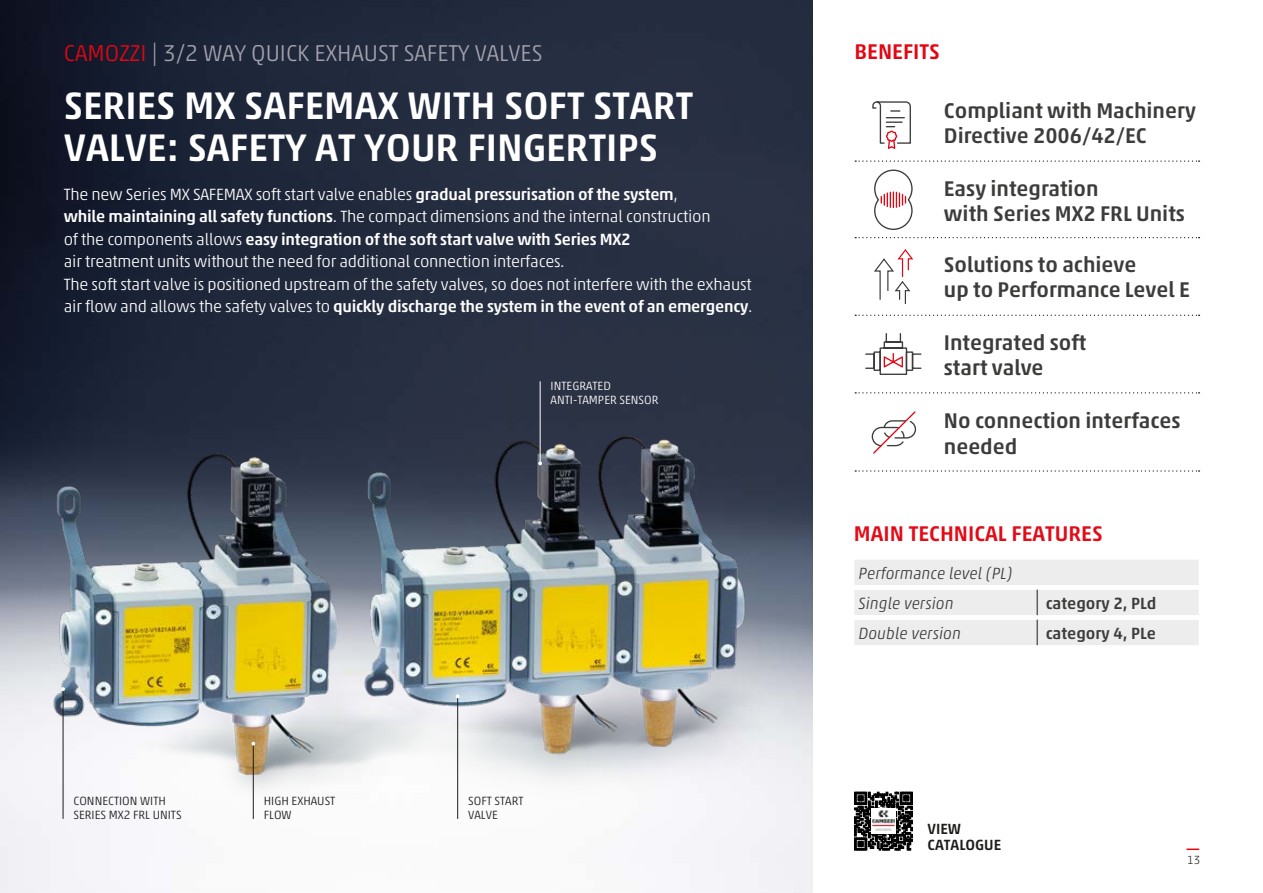
<style>
.page{position:relative;width:1263px;height:893px;background:#fff}
.page>*{position:absolute;margin:0;border:0;box-sizing:border-box;transform-origin:0 0}
.t1{font:500 39px/42px "Akko W1 G";color:#fff}
.t2{font:300 23.25px "Akko W1 G";color:#a3a1ad}
.t3{font:500 21.6px/25.2px "Akko W1 G";color:#3c3c3b}
.t4{font:500 21.6px "Akko W1 G";color:#e30b17}
.t5{font:500 21.6px "Akko W1 G";color:#e30613}
.t6{font:300 16.5px/22.5px "Akko W1 G";letter-spacing:-.015em;color:#fff}
.t7{font:italic 300 16.5px/30px "Akko W1 G";color:#3c3c3b}
.t8{font:500 16.5px "Akko W1 G";color:#3c3c3b}
.t9{font:500 15px/16.5px "Akko W1 G";color:#1d1d1b}
.t10{font:300 12.15px/13.5px "Akko W1 G";color:#1d1d1b}
.t11{font:300 12.15px/13.5px "Akko W1 G";color:#fff}
.t12{font:300 12px "Akko W1 G";color:#3c3c3b}
.s1{color:#e30613}
.s2{font-weight:500}
</style>
<div class="page">
<img style="left:0;top:0;width:812px;height:893px">
<img style="left:0;top:362px;width:795px;height:531px">
<svg style="left:871px;top:411px;width:46px;height:43px"></svg>
<svg style="left:865px;top:333px;width:57px;height:42px"></svg>
<svg style="left:872px;top:101px;width:39px;height:48px"></svg>
<svg style="left:874px;top:169px;width:39px;height:61px"></svg>
<svg style="left:855px;top:160px;width:344px;height:2px"></svg>
<svg style="left:855px;top:237px;width:344px;height:1px"></svg>
<svg style="left:855px;top:315px;width:344px;height:1px"></svg>
<svg style="left:855px;top:392px;width:344px;height:1px"></svg>
<svg style="left:855px;top:470px;width:344px;height:2px"></svg>
<svg style="left:854px;top:791px;width:59px;height:60px"></svg>
<svg style="left:854px;top:792px;width:58px;height:58px;background:#393939"></svg>
<img style="left:871px;top:809px;width:25px;height:24px">
<svg style="left:874px;top:249px;width:39px;height:55px"></svg>
<hr style="left:63px;top:690px;width:1px;height:129px;background:#1d1d1b">
<hr style="left:253px;top:744px;width:1px;height:75px;background:#1d1d1b">
<hr style="left:457px;top:696px;width:1px;height:123px;background:#1d1d1b">
<hr style="left:540px;top:381px;width:1px;height:84px;background:#fff">
<svg style="left:61px;top:687px;width:4px;height:4px"></svg>
<svg style="left:251px;top:742px;width:4px;height:3px"></svg>
<svg style="left:456px;top:694px;width:4px;height:4px"></svg>
<svg style="left:538px;top:461px;width:4px;height:4px"></svg>
<svg style="left:1186px;top:848px;width:13px;height:2px"></svg>
<svg style="left:854px;top:560px;width:345px;height:85px;background:#eee"></svg>
<h2 class="t2" style="left:64px;top:36px;width:480px"><span class="s1">CAMOZZI</span> | 3/2 WAY QUICK EXHAUST SAFETY VALVES</h2>
<h1 class="t1" style="left:64px;top:82px;width:631px">SERIES MX SAFEMAX WITH SOFT START<br>VALVE: SAFETY AT YOUR FINGERTIPS</h1>
<p class="t6" style="left:64px;top:182px;width:690px">The new Series MX SAFEMAX soft start valve enables <span class="s2">gradual pressurisation of the system</span>,<br><span class="s2">while maintaining all safety functions</span>. The compact dimensions and the internal construction<br>of the components allows <span class="s2">easy integration of the soft start valve with Series MX2<br></span>air treatment units without the need for additional connection interfaces.<br>The soft start valve is positioned upstream of the safety valves, so does not interfere with the exhaust air flow and allows the safety valves to <span class="s2">quickly discharge the system in the event of an emergency</span>.</p>
<p class="t11" style="left:551px;top:379px;width:109px">INTEGRATED<br>ANTI-TAMPER SENSOR</p>
<p class="t10" style="left:74px;top:793px;width:110px">CONNECTION WITH<br>SERIES MX2 FRL UNITS</p>
<p class="t10" style="left:264px;top:793px;width:73px">HIGH EXHAUST<br>FLOW</p>
<p class="t10" style="left:468px;top:793px;width:57px">SOFT START<br>VALVE</p>
<h3 class="t5" style="left:854px;top:36px;width:87px">BENEFITS</h3>
<h3 class="t3" style="left:944px;top:96px;width:254px">Compliant with Machinery<br>Directive 2006/42/EC</h3>
<h3 class="t3" style="left:944px;top:174px;width:242px">Easy integration<br>with Series MX2 FRL Units</h3>
<h3 class="t3" style="left:944px;top:250px;width:247px">Solutions to achieve<br>up to Performance Level E</h3>
<h3 class="t3" style="left:944px;top:328px;width:144px">Integrated soft start valve</h3>
<h3 class="t3" style="left:944px;top:407px;width:238px">No connection interfaces needed</h3>
<h3 class="t4" style="left:854px;top:518px;width:250px">MAIN TECHNICAL FEATURES</h3>
<p class="t7" style="left:858px;top:557px;width:155px">Performance level (PL)<br>Single version</p>
<p class="t8" style="left:1046px;top:591px;width:112px">category 2, PLd</p>
<p class="t7" style="left:858px;top:617px;width:104px">Double version</p>
<p class="t8" style="left:1046px;top:621px;width:112px">category 4, PLe</p>
<p class="t9" style="left:927px;top:819px;width:75px">VIEW<br>CATALOGUE</p>
<p class="t12" style="left:1187px;top:851px;width:15px">13</p>
</div>
